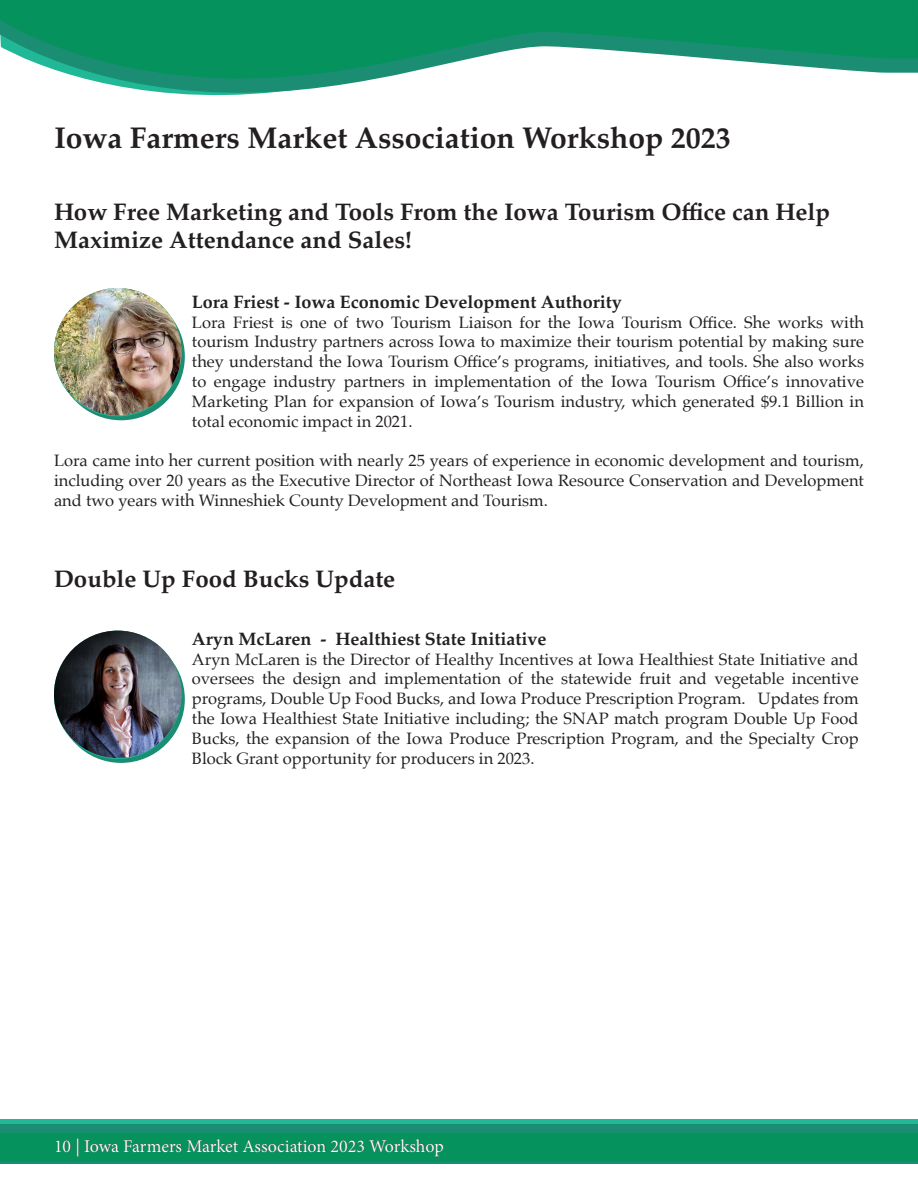
<style>
.page{position:relative;width:918px;height:1188px;background:#fff}
.page>*{position:absolute;margin:0;border:0;box-sizing:border-box;transform-origin:0 0}
.t1{font:700 30px "Palatino";color:#231f20}
.t2{font:700 24px/28.8px "Palatino";color:#231f20}
.t3{font:700 18px "Palatino";color:#231f20}
.t4{font:18px "Minion Pro";letter-spacing:-.005em;color:#fff}
.t5{font:16.5px/19.8px "Palatino";color:#231f20;text-align:justify}
</style>
<div class="page">
<svg style="left:0;top:1119px;width:918px;height:6px;fill:#20b897"></svg>
<div style="left:0;top:1125px;width:918px;height:39px;background:#1a8d72"></div>
<div style="left:0;top:1133px;width:918px;height:29px;background:#05925d"></div>
<svg style="left:57px;top:293px;width:128px;height:127px"></svg>
<img style="left:54px;top:288px;width:127px;height:127px;border-radius:64px">
<svg style="left:99px;top:82px;width:259px;height:14px"></svg>
<svg style="left:0;top:0;width:918px;height:82px;fill:#05925d"></svg>
<svg style="left:57px;top:635px;width:128px;height:128px"></svg>
<img style="left:54px;top:631px;width:127px;height:127px;border-radius:64px">
<p class="t1" style="left:54px;top:112px;width:678px">Iowa Farmers Market Association Workshop 2023</p>
<p class="t2" style="left:54px;top:196px;width:778px">How Free Marketing and Tools From the Iowa Tourism Office can Help<br>Maximize Attendance and Sales!</p>
<p class="t3" style="left:192px;top:286px;width:431px">Lora Friest - Iowa Economic Development Authority</p>
<p class="t5" style="left:192px;top:312px;width:674px">Lora Friest is one of two Tourism Liaison for the Iowa Tourism Office. She works with tourism Industry partners across Iowa to maximize their tourism potential by making sure they understand the Iowa Tourism Office’s programs, initiatives, and tools. She also works to engage industry partners in implementation of the Iowa Tourism Office’s innovative Marketing Plan for expansion of Iowa’s Tourism industry, which generated $9.1 Billion in total economic impact in 2021.</p>
<p class="t5" style="left:54px;top:451px;width:812px">Lora came into her current position with nearly 25 years of experience in economic development and tourism, including over 20 years as the Executive Director of Northeast Iowa Resource Conservation and Development and two years with Winneshiek County Development and Tourism.</p>
<p class="t2" style="left:54px;top:564px;width:343px">Double Up Food Bucks Update</p>
<p class="t3" style="left:192px;top:623px;width:356px">Aryn McLaren - Healthiest State Initiative</p>
<p class="t5" style="left:192px;top:649px;width:668px">Aryn McLaren is the Director of Healthy Incentives at Iowa Healthiest State Initiative and oversees the design and implementation of the statewide fruit and vegetable incentive programs, Double Up Food Bucks, and Iowa Produce Prescription Program. Updates from the Iowa Healthiest State Initiative including; the SNAP match program Double Up Food Bucks, the expansion of the Iowa Produce Prescription Program, and the Specialty Crop Block Grant opportunity for producers in 2023.</p>
<p class="t4" style="left:54px;top:1134px;width:391px">10 | Iowa Farmers Market Association 2023 Workshop</p>
</div>
